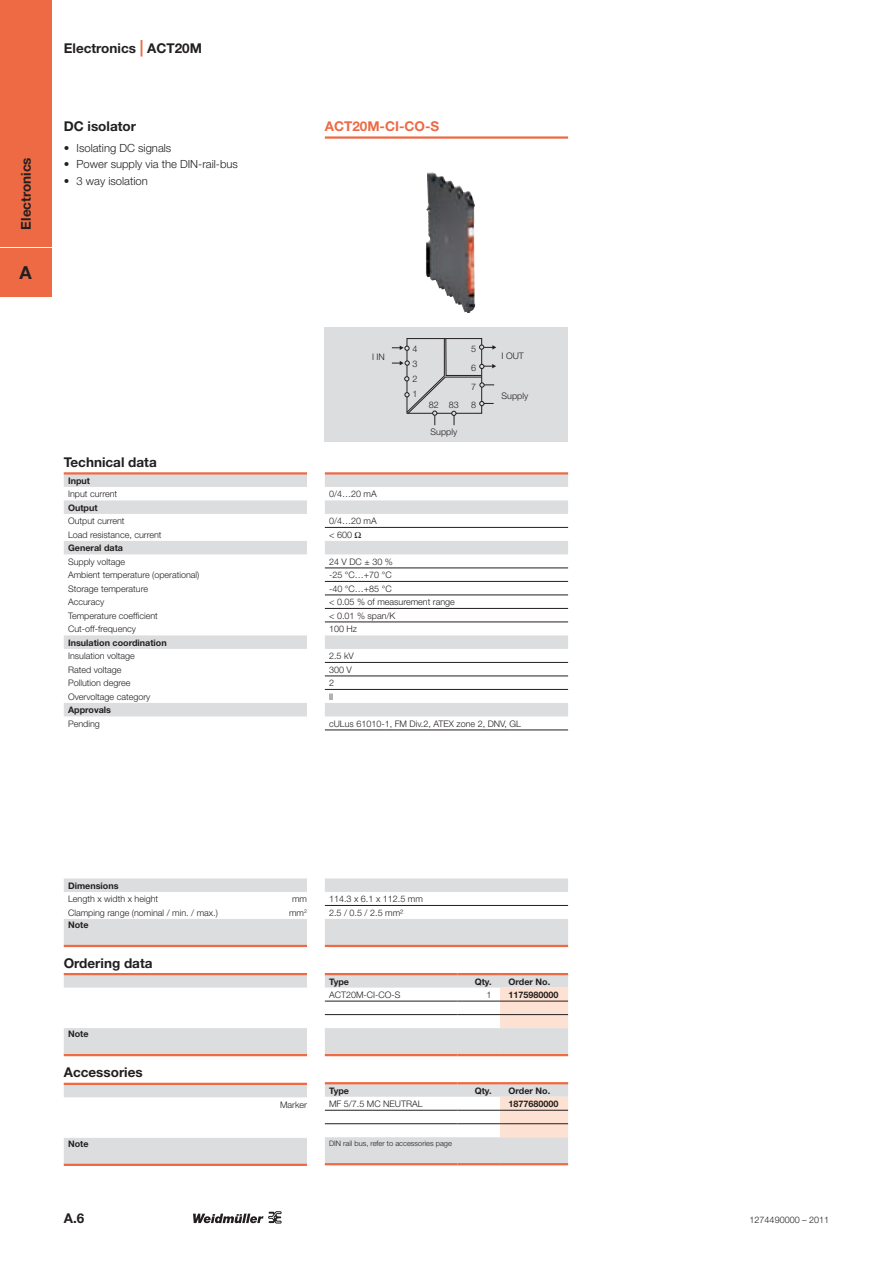
<style>
.page{position:relative;width:893px;height:1263px;background:#fff}
.page>*{position:absolute;margin:0;border:0;box-sizing:border-box;transform-origin:0 0}
.t1{font:700 18px "Helvetica Neue LT";color:#231f20}
.t2{font:700 13.5px "Helvetica Neue LT";color:#231f20}
.t3{font:700 13.5px "Helvetica Neue LT";color:#ed6a44}
.t4{font:300 11.25px "Helvetica Neue LT";color:#231f20}
.t5{font:300 9px/13.5px "Helvetica Neue LT";color:#231f20}
.t6{font:700 9px "Helvetica Neue LT";color:#231f20}
.t7{font:300 7.5px "Helvetica Neue LT";color:#231f20}
.s1{font-size:16.5px;color:#ed6a44}
.s2{font-weight:700}
</style>
<div class="page">
<div style="left:0;top:0;width:51px;height:247px;background:#ed6a44"></div>
<div style="left:0;top:248px;width:51px;height:49px;background:#ed6a44"></div>
<svg style="left:193px;top:1211px;width:88px;height:12px"></svg>
<div style="left:325px;top:327px;width:243px;height:115px;background:#dcdddf"></div>
<svg style="left:391px;top:338px;width:105px;height:87px"></svg>
<svg style="left:64px;top:474px;width:243px;height:471px"></svg>
<svg style="left:64px;top:500px;width:243px;height:392px"></svg>
<hr style="left:64px;top:472px;width:243px;height:2px;background:#ed6a44">
<hr style="left:64px;top:945px;width:243px;height:2px;background:#ed6a44">
<svg style="left:64px;top:975px;width:243px;height:79px"></svg>
<hr style="left:64px;top:973px;width:243px;height:2px;background:#ed6a44">
<hr style="left:64px;top:1054px;width:243px;height:2px;background:#ed6a44">
<svg style="left:64px;top:1085px;width:243px;height:79px"></svg>
<hr style="left:64px;top:1083px;width:243px;height:2px;background:#ed6a44">
<hr style="left:64px;top:1164px;width:243px;height:2px;background:#ed6a44">
<svg style="left:325px;top:474px;width:243px;height:471px"></svg>
<svg style="left:325px;top:500px;width:243px;height:392px"></svg>
<hr style="left:325px;top:472px;width:243px;height:2px;background:#ed6a44">
<hr style="left:325px;top:945px;width:243px;height:2px;background:#ed6a44">
<hr style="left:325px;top:527px;width:243px;height:1px;background:#231f20">
<hr style="left:325px;top:568px;width:243px;height:1px;background:#231f20">
<hr style="left:325px;top:581px;width:243px;height:1px;background:#231f20">
<hr style="left:325px;top:595px;width:243px;height:1px;background:#231f20">
<hr style="left:325px;top:608px;width:243px;height:1px;background:#231f20">
<hr style="left:325px;top:622px;width:243px;height:1px;background:#231f20">
<hr style="left:325px;top:662px;width:243px;height:1px;background:#231f20">
<hr style="left:325px;top:676px;width:243px;height:1px;background:#231f20">
<hr style="left:325px;top:689px;width:243px;height:1px;background:#231f20">
<hr style="left:325px;top:905px;width:243px;height:1px;background:#231f20">
<hr style="left:325px;top:730px;width:243px;height:1px;background:#231f20">
<svg style="left:325px;top:975px;width:243px;height:79px"></svg>
<hr style="left:325px;top:973px;width:133px;height:2px;background:#ed6a44">
<hr style="left:458px;top:973px;width:42px;height:2px;background:#ed6a44">
<hr style="left:500px;top:973px;width:68px;height:2px;background:#ed6a44">
<hr style="left:325px;top:1054px;width:133px;height:2px;background:#ed6a44">
<hr style="left:458px;top:1054px;width:42px;height:2px;background:#ed6a44">
<hr style="left:500px;top:1054px;width:68px;height:2px;background:#ed6a44">
<hr style="left:325px;top:1001px;width:133px;height:1px;background:#231f20">
<hr style="left:458px;top:1001px;width:42px;height:1px;background:#231f20">
<hr style="left:500px;top:1001px;width:68px;height:1px;background:#231f20">
<hr style="left:325px;top:1014px;width:133px;height:1px;background:#231f20">
<hr style="left:458px;top:1014px;width:42px;height:1px;background:#231f20">
<hr style="left:500px;top:1014px;width:68px;height:1px;background:#231f20">
<svg style="left:325px;top:1084px;width:243px;height:79px"></svg>
<hr style="left:325px;top:1082px;width:133px;height:2px;background:#ed6a44">
<hr style="left:458px;top:1082px;width:42px;height:2px;background:#ed6a44">
<hr style="left:500px;top:1082px;width:68px;height:2px;background:#ed6a44">
<hr style="left:325px;top:1163px;width:133px;height:2px;background:#ed6a44">
<hr style="left:458px;top:1163px;width:42px;height:2px;background:#ed6a44">
<hr style="left:500px;top:1163px;width:68px;height:2px;background:#ed6a44">
<hr style="left:325px;top:1110px;width:133px;height:1px;background:#231f20">
<hr style="left:458px;top:1110px;width:42px;height:1px;background:#231f20">
<hr style="left:500px;top:1110px;width:68px;height:1px;background:#231f20">
<hr style="left:325px;top:1123px;width:133px;height:1px;background:#231f20">
<hr style="left:458px;top:1123px;width:42px;height:1px;background:#231f20">
<hr style="left:500px;top:1123px;width:68px;height:1px;background:#231f20">
<hr style="left:325px;top:136px;width:243px;height:3px;background:#ed6a44">
<img style="left:426px;top:172px;width:49px;height:141px">
<p class="t2" style="left:18px;top:230px;width:74px;rotate:-90deg">Electronics</p>
<p class="t1" style="left:19px;top:262px;width:14px">A</p>
<p class="t2" style="left:64px;top:40px;width:140px">Electronics <span class="s1">|</span> ACT20M</p>
<p class="t2" style="left:64px;top:118px;width:74px">DC isolator</p>
<p class="t4" style="left:64px;top:141px;width:109px">• Isolating DC signals</p>
<p class="t4" style="left:64px;top:158px;width:176px">• Power supply via the DIN-rail-bus</p>
<p class="t4" style="left:64px;top:174px;width:86px">• 3 way isolation</p>
<p class="t2" style="left:64px;top:454px;width:94px">Technical data</p>
<p class="t5" style="left:68px;top:474px;width:133px"><span class="s2">Input<br></span>Input current<br><span class="s2">Output<br></span>Output current<br>Load resistance, current<br><span class="s2">General data<br></span>Supply voltage<br>Ambient temperature (operational)<br>Storage temperature<br>Accuracy<br>Temperature coefficient<br>Cut-off-frequency<br><span class="s2">Insulation coordination<br></span>Insulation voltage<br>Rated voltage<br>Pollution degree<br>Overvoltage category<br><span class="s2">Approvals<br></span>Pending</p>
<p class="t3" style="left:325px;top:118px;width:116px">ACT20M-CI-CO-S</p>
<p class="t5" style="left:372px;top:349px;width:14px">I IN</p>
<p class="t5" style="left:412px;top:341px;width:7px;line-height:15px;text-align:justify">4<br>3<br>2<br>1</p>
<p class="t5" style="left:471px;top:340px;width:7px;line-height:18.6px;text-align:justify">5<br>6<br>7</p>
<p class="t5" style="left:429px;top:398px;width:32px">82 83</p>
<p class="t5" style="left:471px;top:398px;width:7px">8</p>
<p class="t5" style="left:431px;top:424px;width:28px">Supply</p>
<p class="t5" style="left:501px;top:348px;width:24px">I OUT</p>
<p class="t5" style="left:501px;top:389px;width:28px">Supply</p>
<p class="t5" style="left:329px;top:487px;width:49px">0/4…20 mA</p>
<p class="t5" style="left:329px;top:514px;width:49px">0/4…20 mA &lt; 600 Ω</p>
<p class="t5" style="left:329px;top:554px;width:127px">24 V DC ± 30 %<br>-25 °C…+70 °C<br>-40 °C…+85 °C<br>&lt; 0.05 % of measurement range &lt; 0.01 % span/K<br>100 Hz</p>
<p class="t5" style="left:329px;top:649px;width:26px">2.5 kV<br>300 V<br>2<br>II</p>
<p class="t5" style="left:329px;top:716px;width:193px">cULus 61010-1, FM Div.2, ATEX zone 2, DNV, GL</p>
<p class="t5" style="left:68px;top:878px;width:92px"><span class="s2">Dimensions<br></span>Length x width x height</p>
<p class="t5" style="left:292px;top:892px;width:16px">mm</p>
<p class="t5" style="left:68px;top:905px;width:151px">Clamping range (nominal / min. / max.)</p>
<p class="t5" style="left:289px;top:905px;width:19px">mm<sup>2</sup></p>
<p class="t6" style="left:68px;top:919px;width:22px">Note</p>
<p class="t2" style="left:64px;top:954px;width:90px">Ordering data</p>
<p class="t6" style="left:68px;top:1028px;width:22px">Note</p>
<p class="t2" style="left:64px;top:1064px;width:80px">Accessories</p>
<p class="t6" style="left:68px;top:1138px;width:22px">Note</p>
<p class="t5" style="left:280px;top:1097px;width:29px">Marker</p>
<p class="t5" style="left:329px;top:892px;width:95px">114.3 x 6.1 x 112.5 mm<br>2.5 / 0.5 / 2.5 mm²</p>
<p class="t6" style="left:329px;top:976px;width:22px">Type</p>
<p class="t6" style="left:475px;top:976px;width:18px">Qty.</p>
<p class="t6" style="left:509px;top:976px;width:43px">Order No.</p>
<p class="t5" style="left:329px;top:988px;width:73px">ACT20M-CI-CO-S</p>
<p class="t5" style="left:487px;top:988px;width:7px">1</p>
<p class="t6" style="left:509px;top:989px;width:52px">1175980000</p>
<p class="t6" style="left:329px;top:1085px;width:22px">Type</p>
<p class="t6" style="left:475px;top:1085px;width:18px">Qty.</p>
<p class="t6" style="left:509px;top:1085px;width:43px">Order No.</p>
<p class="t5" style="left:329px;top:1097px;width:95px">MF 5/7.5 MC NEUTRAL</p>
<p class="t6" style="left:509px;top:1098px;width:52px">1877680000</p>
<p class="t7" style="left:329px;top:1139px;width:124px">DIN rail bus, refer to accessories page</p>
<p class="t2" style="left:64px;top:1210px;width:22px">A.6</p>
<p class="t5" style="left:750px;top:1213px;width:81px">1274490000 – 2011</p>
</div>
